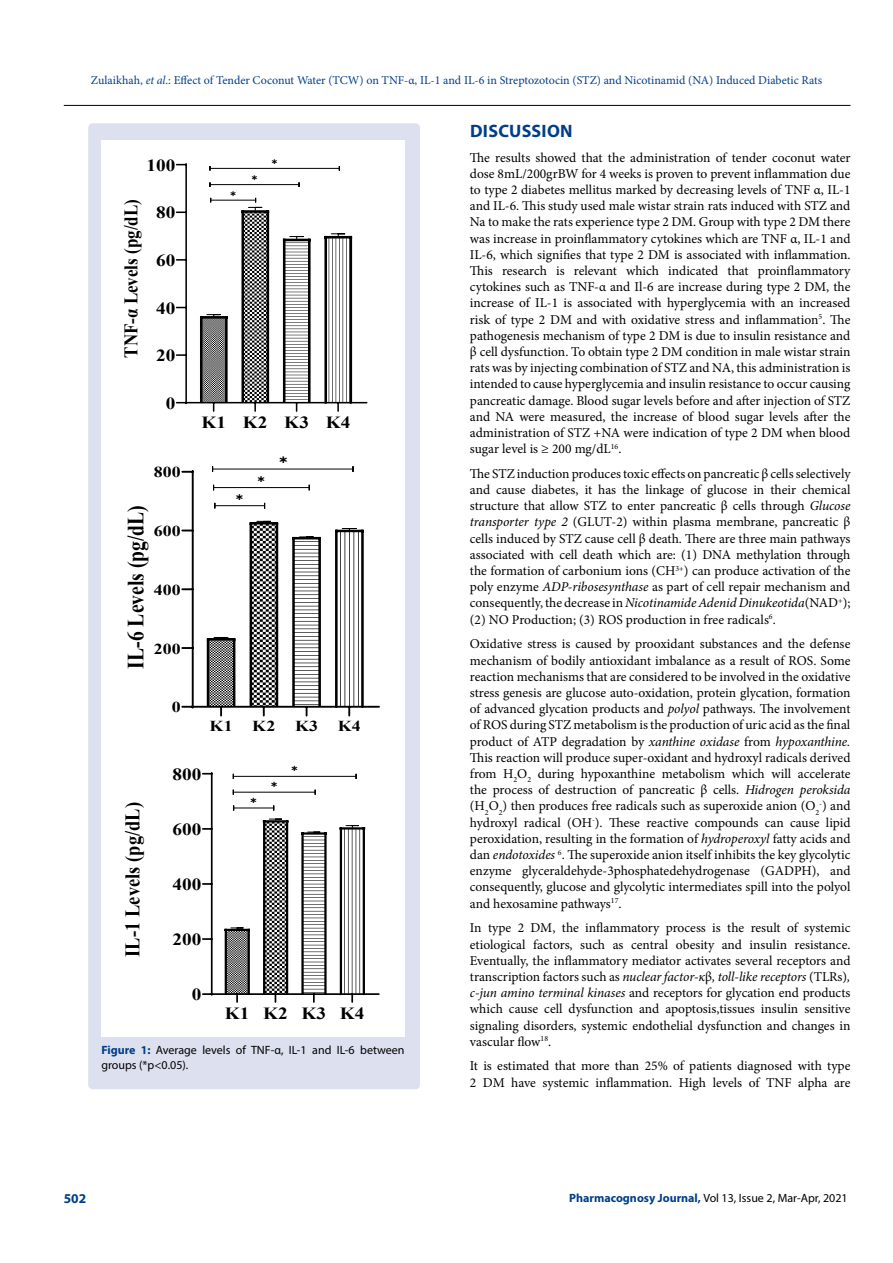
<style>
.page{position:relative;width:893px;height:1263px;background:#fff}
.page>*{position:absolute;margin:0;border:0;box-sizing:border-box;transform-origin:0 0}
.t1{font:700 23.1px "Times New Roman";color:#000;scale:.85 1}
.t2{font:700 20.85px "Times New Roman";letter-spacing:.005em;color:#000;scale:.88 1}
.t3{font:700 19.2px "Times New Roman";color:#000;scale:.88 1}
.t4{font:700 18px "Myriad Pro";letter-spacing:.015em;color:#003e88}
.t5{font:700 17.1px "Times New Roman";color:#000;scale:1.13 1}
.t6{font:700 16.95px "Times New Roman";color:#000;scale:1.13 1}
.t7{font:700 15.15px "Times New Roman";color:#000;scale:1.18 1}
.t8{font:13.5px/16.2px "Minion Pro";color:#000;text-align:justify}
.t9{font:700 13.5px "Myriad Pro";color:#003e88}
.t10{font:12px "Minion Pro";color:#003e88}
.t11{font:12px/14.4px "Myriad Pro";color:#000}
.s1{font-style:italic}
.s2{font-weight:700;color:#003e88}
</style>
<div class="page">
<hr style="left:64px;top:105px;width:786px;height:1px;background:#000">
<div style="left:88px;top:123px;width:332px;height:966px;background:#dde0ef;border-radius:4px"></div>
<div style="left:101px;top:140px;width:304px;height:897px;background:#fff"></div>
<hr style="left:185px;top:402px;width:182px;height:1px;background:#000">
<svg style="left:177px;top:211px;width:8px;height:2px"></svg>
<svg style="left:177px;top:259px;width:8px;height:2px"></svg>
<svg style="left:177px;top:354px;width:8px;height:2px"></svg>
<hr style="left:185px;top:164px;width:2px;height:239px;background:#000">
<svg style="left:322px;top:233px;width:33px;height:178px"></svg>
<hr style="left:210px;top:168px;width:129px;height:1px;background:#000">
<hr style="left:192px;top:706px;width:187px;height:2px;background:#000">
<svg style="left:182px;top:471px;width:10px;height:2px"></svg>
<svg style="left:182px;top:588px;width:10px;height:2px"></svg>
<svg style="left:182px;top:647px;width:10px;height:2px"></svg>
<svg style="left:182px;top:706px;width:10px;height:2px"></svg>
<hr style="left:192px;top:471px;width:2px;height:237px;background:#000">
<svg style="left:333px;top:528px;width:33px;height:188px"></svg>
<svg style="left:290px;top:536px;width:33px;height:180px"></svg>
<svg style="left:247px;top:521px;width:34px;height:195px"></svg>
<svg style="left:204px;top:637px;width:34px;height:79px"></svg>
<hr style="left:215px;top:505px;width:50px;height:1px;background:#000">
<hr style="left:214px;top:487px;width:95px;height:1px;background:#000">
<hr style="left:213px;top:469px;width:140px;height:1px;background:#000">
<hr style="left:211px;top:993px;width:168px;height:2px;background:#000">
<svg style="left:203px;top:828px;width:8px;height:2px"></svg>
<svg style="left:203px;top:883px;width:8px;height:2px"></svg>
<svg style="left:203px;top:938px;width:8px;height:2px"></svg>
<svg style="left:203px;top:993px;width:8px;height:2px"></svg>
<hr style="left:211px;top:773px;width:2px;height:222px;background:#000">
<svg style="left:337px;top:825px;width:30px;height:177px"></svg>
<svg style="left:299px;top:831px;width:30px;height:171px"></svg>
<svg style="left:261px;top:818px;width:30px;height:184px"></svg>
<svg style="left:222px;top:927px;width:30px;height:75px"></svg>
<hr style="left:234px;top:808px;width:40px;height:1px;background:#000">
<hr style="left:233px;top:792px;width:82px;height:1px;background:#000">
<hr style="left:233px;top:776px;width:123px;height:1px;background:#000">
<svg style="left:197px;top:166px;width:116px;height:245px"></svg>
<p class="t10" style="left:91px;top:72px;width:733px">Zulaikhah, <span class="s1">et al</span>.: Effect of Tender Coconut Water (TCW) on TNF-α, IL-1 and IL-6 in Streptozotocin (STZ) and Nicotinamid (NA) Induced Diabetic Rats</p>
<h3 class="t4" style="left:470px;top:119px;width:104px">DISCUSSION</h3>
<p class="t8" style="left:470px;top:149px;width:382px">The results showed that the administration of tender coconut water dose 8mL/200grBW for 4 weeks is proven to prevent inflammation due to type 2 diabetes mellitus marked by decreasing levels of TNF α, IL-1 and IL-6. This study used male wistar strain rats induced with STZ and Na to make the rats experience type 2 DM. Group with type 2 DM there was increase in proinflammatory cytokines which are TNF α, IL-1 and IL-6, which signifies that type 2 DM is associated with inflammation.<br>This research is relevant which indicated that proinflammatory cytokines such as TNF-α and Il-6 are increase during type 2 DM, the increase of IL-1 is associated with hyperglycemia with an increased risk of type 2 DM and with oxidative stress and inflammation<sup>5</sup>. The pathogenesis mechanism of type 2 DM is due to insulin resistance and β cell dysfunction. To obtain type 2 DM condition in male wistar strain rats was by injecting combination of STZ and NA, this administration is intended to cause hyperglycemia and insulin resistance to occur causing pancreatic damage. Blood sugar levels before and after injection of STZ and NA were measured, the increase of blood sugar levels after the administration of STZ +NA were indication of type 2 DM when blood sugar level is ≥ 200 mg/dL<sup>16</sup>.</p>
<p class="t8" style="left:470px;top:465px;width:382px">The STZ induction produces toxic effects on pancreatic β cells selectively and cause diabetes, it has the linkage of glucose in their chemical structure that allow STZ to enter pancreatic β cells through <span class="s1">Glucose transporter type 2</span> (GLUT-2) within plasma membrane, pancreatic β cells induced by STZ cause cell β death. There are three main pathways associated with cell death which are: (1) DNA methylation through the formation of carbonium ions (CH<sup>3+</sup>) can produce activation of the poly enzyme <span class="s1">ADP-ribosesynthase</span> as part of cell repair mechanism and consequently, the decrease in <span class="s1">Nicotinamide Adenid Dinukeotida</span>(NAD<sup>+</sup>); (2) NO Production; (3) ROS production in free radicals<sup>6</sup>.</p>
<p class="t8" style="left:470px;top:636px;width:382px">Oxidative stress is caused by prooxidant substances and the defense mechanism of bodily antioxidant imbalance as a result of ROS. Some reaction mechanisms that are considered to be involved in the oxidative stress genesis are glucose auto-oxidation, protein glycation, formation of advanced glycation products and <span class="s1">polyol</span> pathways. The involvement of ROS during STZ metabolism is the production of uric acid as the final product of ATP degradation by <span class="s1">xanthine oxidase</span> from <span class="s1">hypoxanthine.<br></span>This reaction will produce super-oxidant and hydroxyl radicals derived from H<sub>2</sub>O<sub>2</sub> during hypoxanthine metabolism which will accelerate the process of destruction of pancreatic β cells. <span class="s1">Hidrogen peroksida </span>(H<sub>2</sub>O<sub>2</sub>) then produces free radicals such as superoxide anion (O<sub>2</sub><sup>-</sup>) and hydroxyl radical (OH<sup>-</sup>). These reactive compounds can cause lipid peroxidation, resulting in the formation of <span class="s1">hydroperoxyl</span> fatty acids and dan <span class="s1">endotoxides</span> <sup>6</sup>. The superoxide anion itself inhibits the key glycolytic enzyme glyceraldehyde-3phosphatedehydrogenase (GADPH), and consequently, glucose and glycolytic intermediates spill into the polyol and hexosamine pathways<sup>17</sup>.</p>
<p class="t8" style="left:470px;top:920px;width:382px">In type 2 DM, the inflammatory process is the result of systemic etiological factors, such as central obesity and insulin resistance.<br>Eventually, the inflammatory mediator activates several receptors and transcription factors such as <span class="s1">nuclear factor-κ</span>β<span class="s1">, toll-like receptors</span> (TLRs)<span class="s1">, c-jun amino terminal kinases</span> and receptors for glycation end products which cause cell dysfunction and apoptosis,tissues insulin sensitive signaling disorders, systemic endothelial dysfunction and changes in vascular flow<sup>18</sup>.</p>
<p class="t8" style="left:470px;top:1058px;width:382px">It is estimated that more than 25% of patients diagnosed with type<br>2 DM have systemic inflammation. High levels of TNF alpha are</p>
<p class="t6" style="left:147px;top:153px;width:27px">100</p>
<h3 class="t3" style="left:117px;top:358px;width:181px;rotate:-90deg">TNF-α Levels (pg/dL)</h3>
<p class="t6" style="left:156px;top:200px;width:19px">80</p>
<p class="t6" style="left:156px;top:248px;width:19px">60</p>
<p class="t6" style="left:156px;top:296px;width:19px">40</p>
<p class="t6" style="left:156px;top:343px;width:19px">20</p>
<p class="t6" style="left:166px;top:391px;width:10px">0</p>
<p class="t6" style="left:201px;top:410px;width:134px">K1 K2 K3 K4</p>
<p class="t7" style="left:154px;top:461px;width:24px">800</p>
<h1 class="t1" style="left:119px;top:669px;width:194px;rotate:-90deg">IL-6 Levels (pg/dL)</h1>
<p class="t7" style="left:154px;top:520px;width:24px">600</p>
<p class="t7" style="left:154px;top:579px;width:24px">400</p>
<p class="t7" style="left:154px;top:637px;width:24px">200</p>
<p class="t7" style="left:172px;top:696px;width:9px">0</p>
<p class="t7" style="left:210px;top:715px;width:21px">K1</p>
<p class="t7" style="left:252px;top:715px;width:21px">K2</p>
<p class="t7" style="left:295px;top:715px;width:21px">K3</p>
<p class="t7" style="left:338px;top:715px;width:21px">K4</p>
<p class="t5" style="left:173px;top:762px;width:27px">800</p>
<h2 class="t2" style="left:117px;top:957px;width:177px;rotate:-90deg">IL-1 Levels (pg/dL)</h2>
<p class="t5" style="left:173px;top:817px;width:27px">600</p>
<p class="t5" style="left:173px;top:872px;width:27px">400</p>
<p class="t5" style="left:173px;top:927px;width:27px">200</p>
<p class="t5" style="left:192px;top:982px;width:10px">0</p>
<p class="t5" style="left:225px;top:1001px;width:125px">K1 K2 K3 K4</p>
<p class="t11" style="left:101px;top:1043px;width:305px"><span class="s2">Figure 1:</span> Average levels of TNF-α, IL-1 and IL-6 between groups (*p&lt;0.05).</p>
<p class="t9" style="left:64px;top:1189px;width:24px">502</p>
<p class="t11" style="left:569px;top:1190px;width:280px"><span class="s2">Pharmacognosy Journal,</span> Vol 13, Issue 2, Mar-Apr, 2021</p>
</div>
